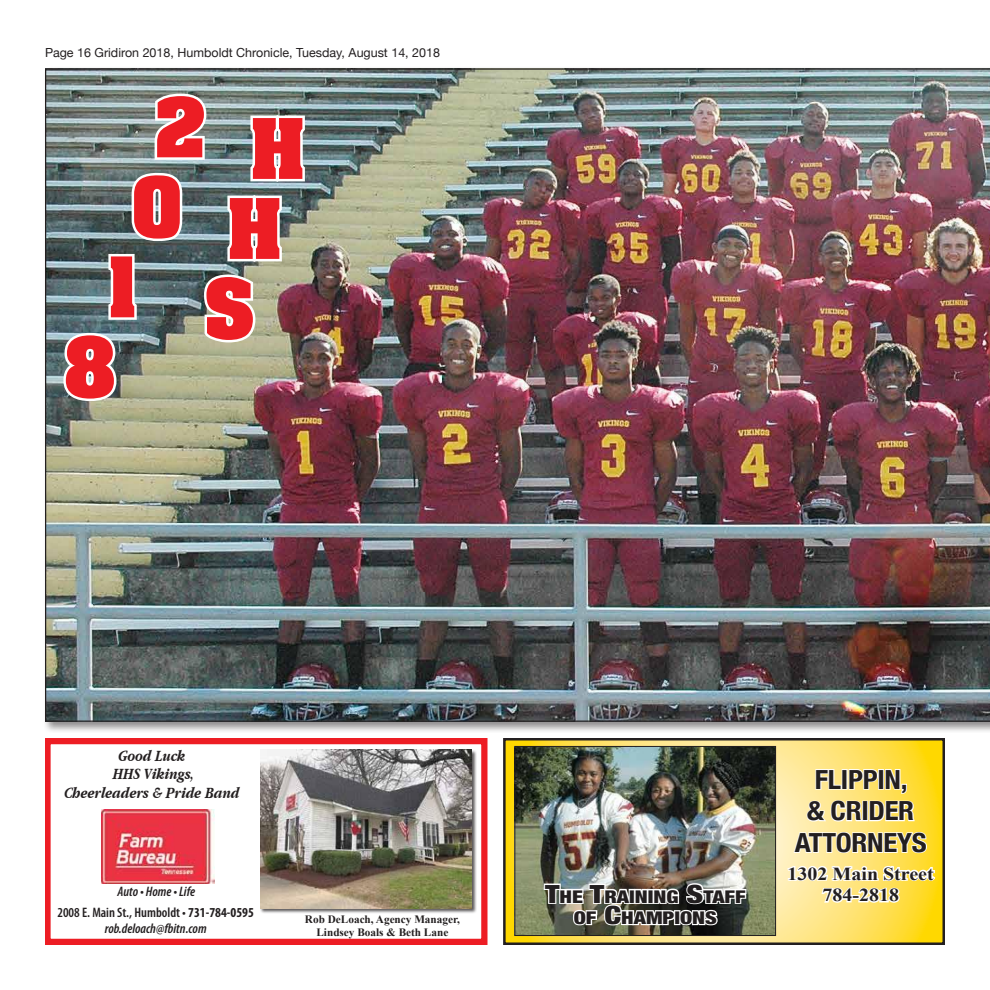
<style>
.page{position:relative;width:990px;height:990px;background:#fff}
.page>*{position:absolute;margin:0;border:0;box-sizing:border-box;transform-origin:0 0}
.t1{font:90px/80px "Big Blox";color:#ed1d24;text-align:center}
.t2{font:700 condensed 26.38px/31.6px "Helvetica Neue";letter-spacing:-.01em;color:#231f20;text-align:center;scale:1.09 1}
.t3{font:700 18.38px "Times New Roman";color:#231f20;scale:1.09 1}
.t4{font:900 condensed 17.5px "Helvetica Neue";color:#231f20;scale:1.25 1}
.t5{font:italic 700 condensed 16.25px/18.8px "Garamond";color:#231f20;text-align:center}
.t6{font:600 condensed 13.75px/15.5px "Myriad Pro";color:#231f20;text-align:center}
.t7{font:italic 600 condensed 13.75px "Myriad Pro";color:#231f20}
.t8{font:12.5px "Helvetica Neue";color:#231f20}
.t9{font:700 11.25px/12.5px "Times New Roman";color:#231f20;text-align:center}
.s1{font-weight:700}
.s2{font-style:italic}
.s3{font-size:25px}
</style>
<div class="page">
<div style="left:43px;top:66px;width:947px;height:667px;background:#231f20;opacity:.5"></div>
<img style="left:45px;top:68px;width:945px;height:654px">
<svg style="left:151px;top:91px;width:58px;height:71px"></svg>
<svg style="left:129px;top:170px;width:56px;height:74px"></svg>
<svg style="left:106px;top:251px;width:35px;height:71px"></svg>
<svg style="left:60px;top:330px;width:59px;height:74px"></svg>
<svg style="left:248px;top:113px;width:61px;height:71px"></svg>
<svg style="left:225px;top:193px;width:61px;height:71px"></svg>
<svg style="left:202px;top:272px;width:56px;height:73px"></svg>
<div style="left:45px;top:738px;width:443px;height:207px;border:6px solid #ed1d24"></div>
<img style="left:101px;top:809px;width:114px;height:74px">
<div style="left:260px;top:750px;width:217px;height:164px;background:#231f20;opacity:.75"></div>
<img style="left:260px;top:750px;width:211px;height:158px">
<svg style="left:506px;top:741px;width:436px;height:201px;background:#f8dc55"></svg>
<div style="left:503px;top:738px;width:442px;height:207px;border:2px solid #231f20"></div>
<svg style="left:786px;top:738px;width:151px;height:207px;background:#f9e282"></svg>
<img style="left:517px;top:748px;width:257px;height:186px">
<div style="left:515px;top:746px;width:261px;height:190px;border:1px solid #231f20"></div>
<img style="left:543px;top:838px;width:205px;height:104px">
<p class="t8" style="left:45px;top:45px;width:397px">Page 16 Gridiron 2018, Humboldt Chronicle, Tuesday, August 14, 2018</p>
<h1 class="t1" style="left:154px;top:80px;width:53px">2</h1>
<h1 class="t1" style="left:131px;top:160px;width:55px">0</h1>
<h1 class="t1" style="left:108px;top:240px;width:31px">1</h1>
<h1 class="t1" style="left:62px;top:320px;width:60px">8</h1>
<h1 class="t1" style="left:203px;top:101px;width:105px">H<br>H<br>S</h1>
<h3 class="t5" style="left:64px;top:746px;width:177px">Good Luck<br>HHS Vikings,<br>Cheerleaders &amp; Pride Band</h3>
<p class="t7" style="left:118px;top:884px;width:79px">Auto • Home • Life</p>
<p class="t6" style="left:57px;top:905px;width:198px">2008 E. Main St., Humboldt • <span class="s1">731-784-0595 </span><span class="s2">rob.deloach@fbitn.com</span></p>
<p class="t9" style="left:305px;top:913px;width:156px">Rob DeLoach, Agency Manager,<br>Lindsey Boals &amp; Beth Lane</p>
<h2 class="t2" style="left:795px;top:763px;width:122px">FLIPPIN,<br>&amp; CRIDER<br>ATTORNEYS</h2>
<h3 class="t3" style="left:788px;top:861px;width:136px">1302 Main Street</h3>
<h3 class="t4" style="left:545px;top:886px;width:162px"><span class="s3">T</span>HE <span class="s3">T</span>RAINING <span class="s3">S</span>TAFF</h3>
<h3 class="t3" style="left:822px;top:882px;width:72px">784-2818</h3>
<h3 class="t4" style="left:574px;top:907px;width:116px">OF <span class="s3">C</span>HAMPIONS</h3>
</div>
